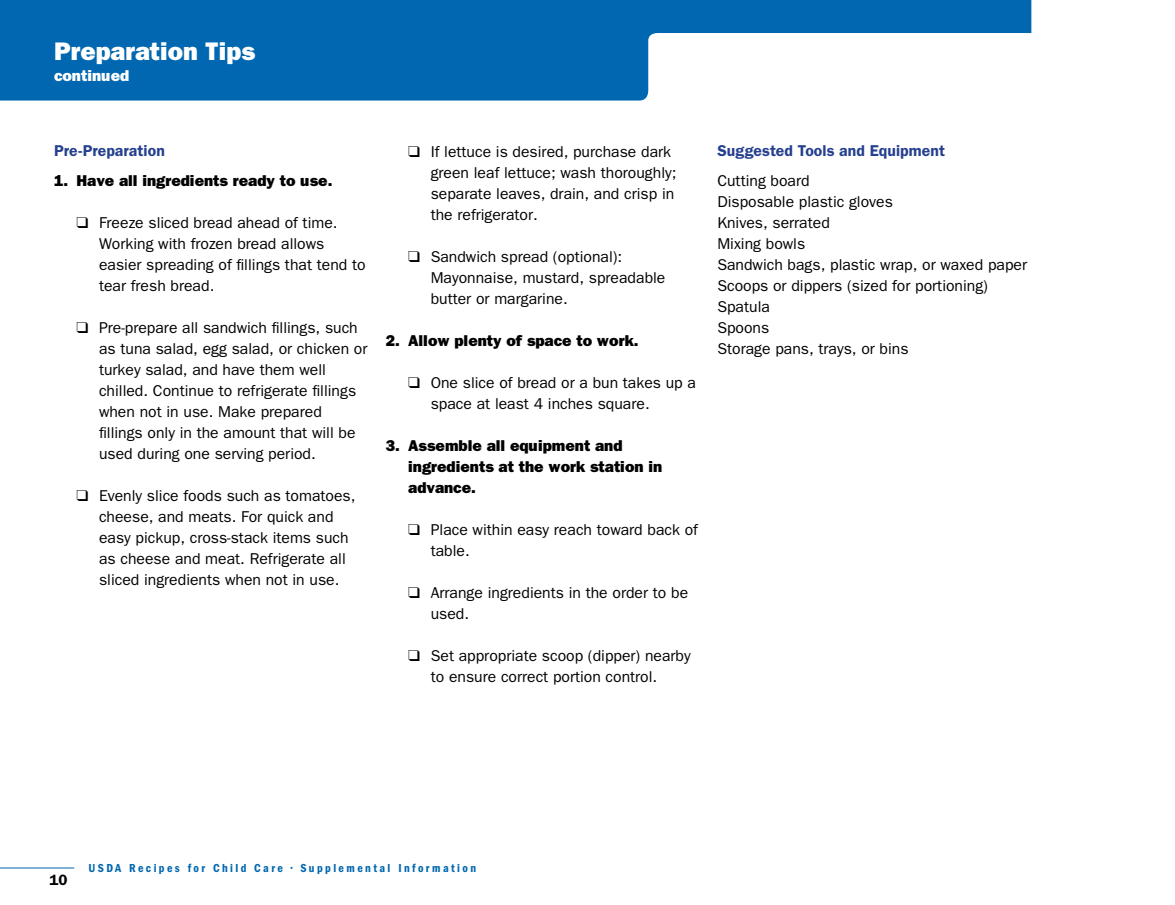
<style>
.page{position:relative;width:1175px;height:905px;background:#fff}
.page>*{position:absolute;margin:0;border:0;box-sizing:border-box;transform-origin:0 0}
.t1{font:800 25.5px "Franklin Gothic";color:#fff}
.t2{font:15.75px/21px "Franklin Gothic";color:#000}
.t3{font:800 15.75px/21px "Franklin Gothic";color:#000}
.t4{font:600 15.75px "Franklin Gothic";letter-spacing:.005em;color:#25408f}
.t5{font:800 15.75px "Franklin Gothic";color:#fff}
.t6{font:600 15px "Franklin Gothic";color:#000}
.t7{font:600 condensed 12px "Franklin Gothic";letter-spacing:.2em;color:#0067b0}
</style>
<div class="page">
<svg style="left:0;top:0;width:1031px;height:101px;fill:#0067b0"></svg>
<hr style="left:0;top:867px;width:74px;height:1px;background:#0067b0">
<h1 class="t1" style="left:54px;top:36px;width:203px">Preparation Tips</h1>
<p class="t5" style="left:54px;top:66px;width:77px">continued</p>
<p class="t4" style="left:54px;top:141px;width:112px">Pre-Preparation</p>
<p class="t3" style="left:54px;top:170px;width:280px">1. Have all ingredients ready to use.</p>
<p class="t2" style="left:99px;top:212px;width:268px;text-indent:-23px">❑ Freeze sliced bread ahead of time.<br>Working with frozen bread allows easier spreading of fillings that tend to tear fresh bread.</p>
<p class="t2" style="left:99px;top:317px;width:270px;text-indent:-23px">❑ Pre-prepare all sandwich fillings, such as tuna salad, egg salad, or chicken or turkey salad, and have them well chilled. Continue to refrigerate fillings when not in use. Make prepared fillings only in the amount that will be used during one serving period.</p>
<p class="t2" style="left:99px;top:485px;width:258px;text-indent:-23px">❑ Evenly slice foods such as tomatoes, cheese, and meats. For quick and easy pickup, cross-stack items such as cheese and meat. Refrigerate all sliced ingredients when not in use.</p>
<p class="t2" style="left:431px;top:141px;width:247px;text-indent:-23px">❑ If lettuce is desired, purchase dark green leaf lettuce; wash thoroughly; separate leaves, drain, and crisp in the refrigerator.</p>
<p class="t2" style="left:431px;top:246px;width:236px;text-indent:-23px">❑ Sandwich spread (optional):<br>Mayonnaise, mustard, spreadable butter or margarine.</p>
<p class="t3" style="left:386px;top:330px;width:254px">2. Allow plenty of space to work.</p>
<p class="t2" style="left:431px;top:372px;width:267px;text-indent:-23px">❑ One slice of bread or a bun takes up a space at least 4 inches square.</p>
<p class="t3" style="left:408px;top:435px;width:255px;text-indent:-23px">3. Assemble all equipment and ingredients at the work station in advance.</p>
<p class="t2" style="left:431px;top:519px;width:269px;text-indent:-23px">❑ Place within easy reach toward back of table.</p>
<p class="t2" style="left:431px;top:582px;width:259px;text-indent:-23px">❑ Arrange ingredients in the order to be used.</p>
<p class="t2" style="left:431px;top:645px;width:261px;text-indent:-23px">❑ Set appropriate scoop (dipper) nearby to ensure correct portion control.</p>
<p class="t4" style="left:717px;top:141px;width:229px">Suggested Tools and Equipment</p>
<p class="t2" style="left:717px;top:170px;width:311px">Cutting board<br>Disposable plastic gloves<br>Knives, serrated<br>Mixing bowls<br>Sandwich bags, plastic wrap, or waxed paper<br>Scoops or dippers (sized for portioning)<br>Spatula<br>Spoons<br>Storage pans, trays, or bins</p>
<p class="t6" style="left:50px;top:870px;width:20px">10</p>
<p class="t7" style="left:88px;top:861px;width:389px">USDA Recipes for Child Care • Supplemental Information</p>
</div>
